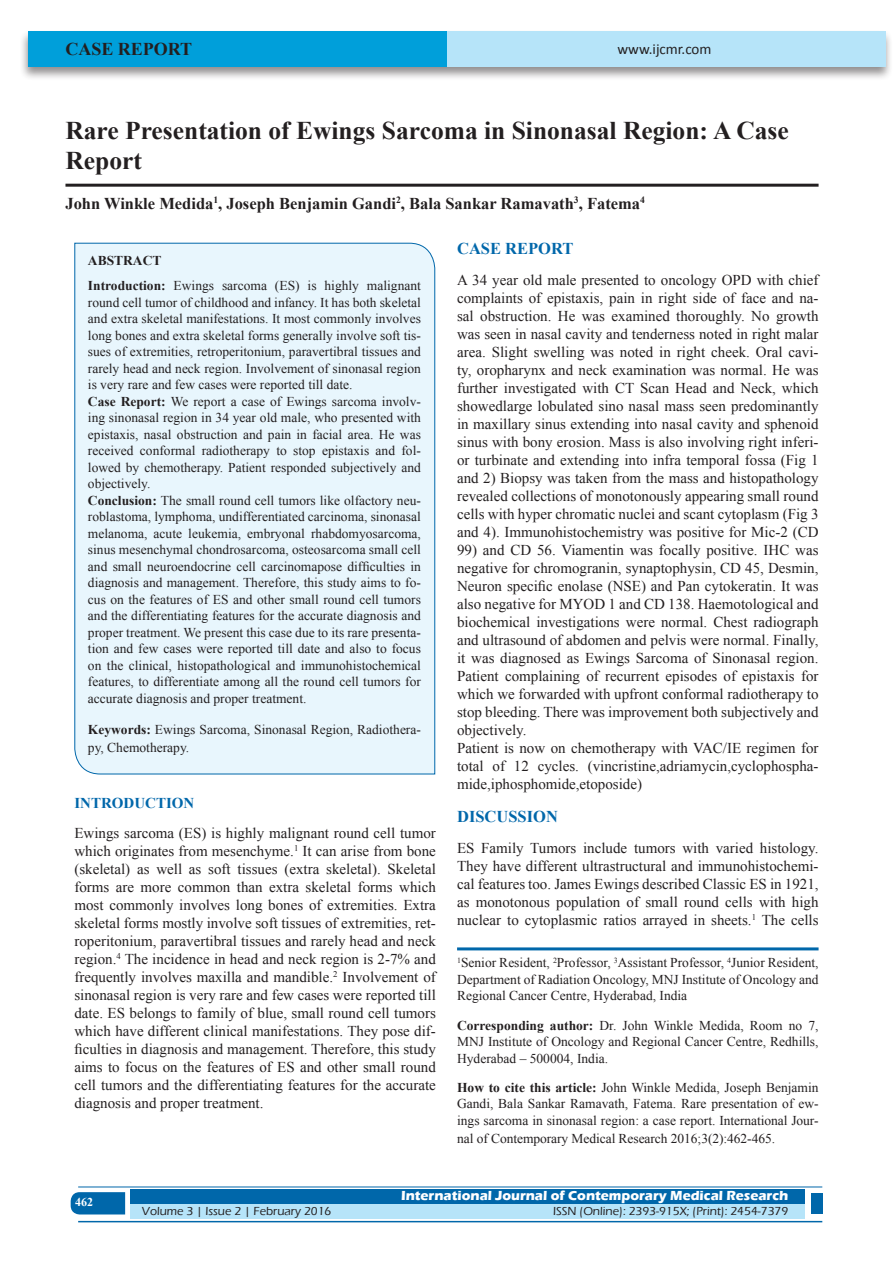
<style>
.page{position:relative;width:893px;height:1263px;background:#fff}
.page>*{position:absolute;margin:0;border:0;box-sizing:border-box;transform-origin:0 0}
.A_Title_New{font:700 25.5px/30px "Times New Roman";color:#231f20}
.AT_new{font:700 18px "Times New Roman";color:#231f20}
.AU-New{font:700 16.5px "Times New Roman";color:#231f20}
.t1{font:700 16.5px "Times New Roman";color:#0067aa}
.TX_New{font:15px/18px "Times New Roman";color:#231f20;text-align:justify}
.t2{font:15px "Calibri";color:#231f20}
.t3{font:700 15px "Times New Roman";color:#0067aa}
.HTC_new{font:13.5px/16.5px "Times New Roman";color:#231f20}
.Affi_New{font:13.5px/16.5px "Times New Roman";color:#231f20;text-align:justify}
.Corresponding{font:13.5px/16.5px "Times New Roman";color:#231f20;text-align:justify}
.t4{font:700 13.5px "Eras ITC";color:#fff}
.t5{font:500 12px "Eras ITC";color:#231f20}
.t6{font:700 12px "Times New Roman";color:#fff}
.s1{font-weight:700}
</style>
<div class="page">
<div style="left:19px;top:29px;width:874px;height:52px;background:#231f20;opacity:.5"></div>
<div style="left:28px;top:31px;width:857px;height:35px;background:#b6e4f9"></div>
<div style="left:28px;top:31px;width:418px;height:35px;background:#009fda"></div>
<svg style="left:71px;top:1192px;width:54px;height:22px"></svg>
<div style="left:130px;top:1189px;width:674px;height:15px;background:#0067aa"></div>
<div style="left:130px;top:1204px;width:674px;height:15px;background:#b6e4f9"></div>
<hr style="left:78px;top:1186px;width:744px;height:1px;background:#0067aa">
<hr style="left:78px;top:1221px;width:744px;height:1px;background:#0067aa">
<div style="left:811px;top:1193px;width:11px;height:21px;background:#0067aa"></div>
<hr style="left:65px;top:184px;width:754px;height:3px;background:#231f20">
<div style="left:74px;top:242px;width:361px;height:533px;background:#e8f6fd"></div>
<hr style="left:457px;top:947px;width:362px;height:3px;background:#0067aa">
<p class="AT_new" style="left:65px;top:36px;width:128px">CASE REPORT</p>
<p class="t2" style="left:617px;top:40px;width:96px">www.ijcmr.com</p>
<p class="A_Title_New" style="left:65px;top:115px;width:725px">Rare Presentation of Ewings Sarcoma in Sinonasal Region: A Case<br>Report</p>
<p class="AU-New" style="left:65px;top:192px;width:581px">John Winkle Medida<sup>1</sup>, Joseph Benjamin Gandi<sup>2</sup>, Bala Sankar Ramavath<sup>3</sup>, Fatema<sup>4</sup></p>
<p class="HTC_new" style="left:88px;top:248px;width:335px;line-height:25px"><span class="s1">ABSTRACT<br>Introduction:</span> Ewings sarcoma (ES) is highly malignant</p>
<p class="HTC_new" style="left:88px;top:294px;width:335px">round cell tumor of childhood and infancy. It has both skeletal and extra skeletal manifestations. It most commonly involves long bones and extra skeletal forms generally involve soft tis&shy;sues of extremities, retroperitonium, paravertibral tissues and rarely head and neck region. Involvement of sinonasal region is very rare and few cases were reported till date.<br><span class="s1">Case Report:</span> We report a case of Ewings sarcoma involv&shy;ing sinonasal region in 34 year old male, who presented with epistaxis, nasal obstruction and pain in facial area. He was received conformal radiotherapy to stop epistaxis and fol&shy;lowed by chemotherapy. Patient responded subjectively and objectively.<br><span class="s1">Conclusion:</span> The small round cell tumors like olfactory neu&shy;roblastoma, lymphoma, undifferentiated carcinoma, sinonasal melanoma, acute leukemia, embryonal rhabdomyosarcoma, sinus mesenchymal chondrosarcoma, osteosarcoma small cell and small neuroendocrine cell carcinomapose difficulties in diagnosis and management. Therefore, this study aims to fo&shy;cus on the features of ES and other small round cell tumors and the differentiating features for the accurate diagnosis and proper treatment. We present this case due to its rare presenta&shy;tion and few cases were reported till date and also to focus on the clinical, histopathological and immunohistochemical features, to differentiate among all the round cell tumors for accurate diagnosis and proper treatment.</p>
<p class="HTC_new" style="left:88px;top:720px;width:335px;line-height:18px"><span class="s1">Keywords:</span> Ewings Sarcoma, Sinonasal Region, Radiothera&shy;py, Chemotherapy.</p>
<h1 class="t3" style="left:74px;top:792px;width:121px">INTRODUCTION</h1>
<p class="TX_New" style="left:74px;top:824px;width:363px">Ewings sarcoma (ES) is highly malignant round cell tumor which originates from mesenchyme.<sup>1</sup> It can arise from bone (skeletal) as well as soft tissues (extra skeletal). Skeletal forms are more common than extra skeletal forms which most commonly involves long bones of extremities. Extra skeletal forms mostly involve soft tissues of extremities, ret&shy;roperitonium, paravertibral tissues and rarely head and neck region.<sup>4</sup> The incidence in head and neck region is 2-7% and frequently involves maxilla and mandible.<sup>2</sup> Involvement of sinonasal region is very rare and few cases were reported till date. ES belongs to family of blue, small round cell tumors which have different clinical manifestations. They pose dif&shy;ficulties in diagnosis and management. Therefore, this study aims to focus on the features of ES and other small round cell tumors and the differentiating features for the accurate diagnosis and proper treatment.</p>
<h1 class="t1" style="left:457px;top:237px;width:118px">CASE REPORT</h1>
<p class="TX_New" style="left:457px;top:270px;width:363px">A 34 year old male presented to oncology OPD with chief complaints of epistaxis, pain in right side of face and na&shy;sal obstruction. He was examined thoroughly. No growth was seen in nasal cavity and tenderness noted in right malar area. Slight swelling was noted in right cheek. Oral cavi&shy;ty, oropharynx and neck examination was normal. He was further investigated with CT Scan Head and Neck, which showedlarge lobulated sino nasal mass seen predominantly in maxillary sinus extending into nasal cavity and sphenoid sinus with bony erosion. Mass is also involving right inferi&shy;or turbinate and extending into infra temporal fossa (Fig 1 and 2) Biopsy was taken from the mass and histopathology revealed collections of monotonously appearing small round cells with hyper chromatic nuclei and scant cytoplasm (Fig 3 and 4). Immunohistochemistry was positive for Mic-2 (CD</p>
<p class="TX_New" style="left:457px;top:540px;width:363px">99) and CD 56. Viamentin was focally positive. IHC was negative for chromogranin, synaptophysin, CD 45, Desmin, Neuron specific enolase (NSE) and Pan cytokeratin. It was also negative for MYOD 1 and CD 138. Haemotological and biochemical investigations were normal. Chest radiograph and ultrasound of abdomen and pelvis were normal. Finally, it was diagnosed as Ewings Sarcoma of Sinonasal region.<br>Patient complaining of recurrent episodes of epistaxis for which we forwarded with upfront conformal radiotherapy to stop bleeding. There was improvement both subjectively and objectively.</p>
<p class="TX_New" style="left:457px;top:738px;width:363px">Patient is now on chemotherapy with VAC/IE regimen for total of 12 cycles. (vincristine,adriamycin,cyclophospha&shy;mide,iphosphomide,etoposide)</p>
<h1 class="t1" style="left:457px;top:805px;width:102px">DISCUSSION</h1>
<p class="TX_New" style="left:457px;top:838px;width:363px">ES Family Tumors include tumors with varied histology.<br>They have different ultrastructural and immunohistochemi&shy;cal features too. James Ewings described Classic ES in 1921, as monotonous population of small round cells with high nuclear to cytoplasmic ratios arrayed in sheets.<sup>1</sup> The cells</p>
<p class="Affi_New" style="left:457px;top:954px;width:363px"><sup>1</sup>Senior Resident, <sup>2</sup>Professor, <sup>3</sup>Assistant Professor, <sup>4</sup>Junior Resident, Department of Radiation Oncology, MNJ Institute of Oncology and Regional Cancer Centre, Hyderabad, India</p>
<p class="Corresponding" style="left:457px;top:1017px;width:363px"><span class="s1">Corresponding author:</span> Dr. John Winkle Medida, Room no 7, MNJ Institute of Oncology and Regional Cancer Centre, Redhills, Hyderabad – 500004, India.</p>
<p class="HTC_new" style="left:457px;top:1079px;width:363px;text-align:justify"><span class="s1">How to cite this article:</span> John Winkle Medida, Joseph Benjamin Gandi, Bala Sankar Ramavath, Fatema. Rare presentation of ew&shy;ings sarcoma in sinonasal region: a case report. International Jour-</p>
<p class="HTC_new" style="left:457px;top:1130px;width:320px">nal of Contemporary Medical Research 2016;3(2):462-465.</p>
<h4 class="t6" style="left:75px;top:1194px;width:19px">462</h4>
<p class="t4" style="left:401px;top:1188px;width:389px">International Journal of Contemporary Medical Research</p>
<p class="t5" style="left:142px;top:1204px;width:191px">Volume 3 | Issue 2 | February 2016</p>
<p class="t5" style="left:553px;top:1204px;width:237px">ISSN (Online): 2393-915X; (Print): 2454-7379</p>
</div>
